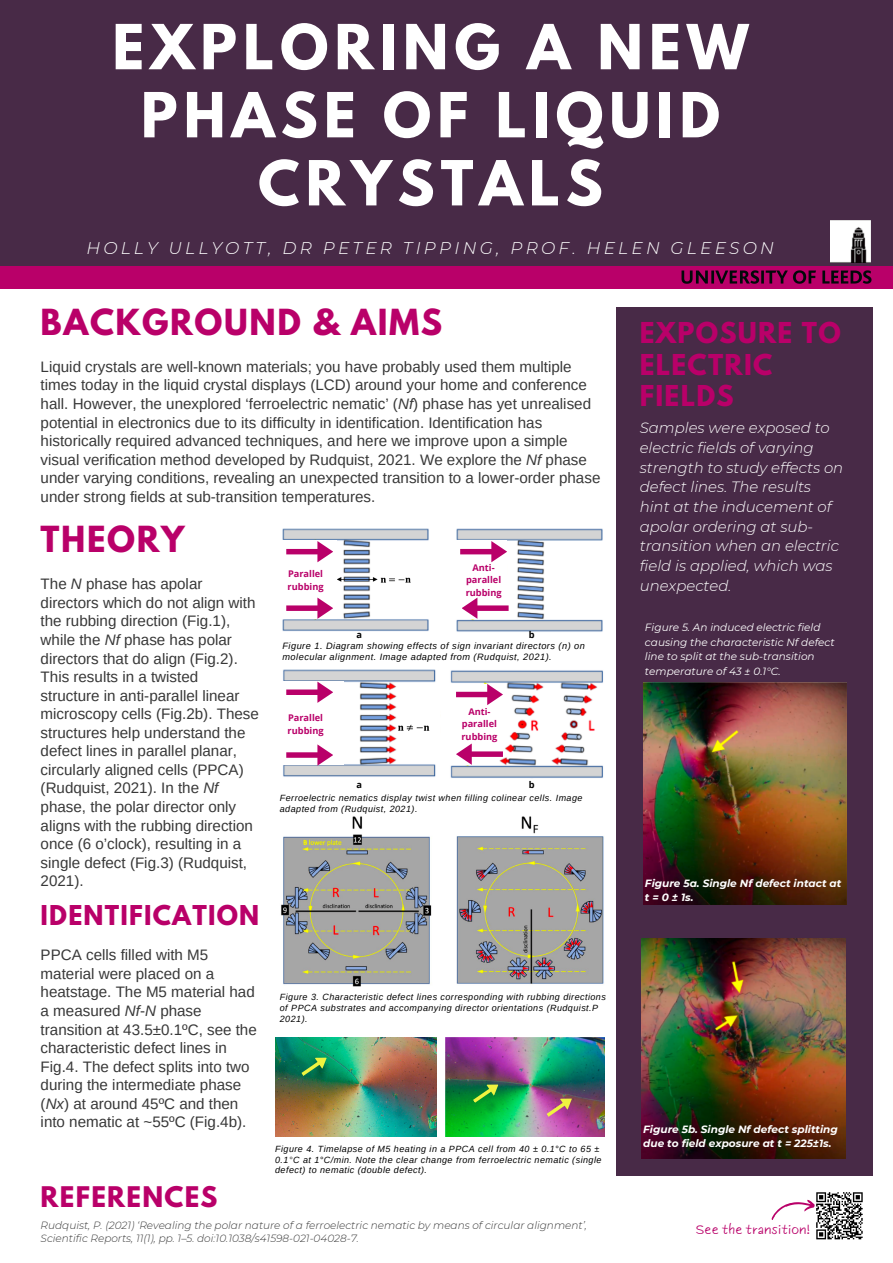
<style>
.page{position:relative;width:893px;height:1263px;background:#fff}
.page>*{position:absolute;margin:0;border:0;box-sizing:border-box;transform-origin:0 0}
.t1{font:700 55.05px/68px "League Spartan";letter-spacing:.11em;color:#fff;text-align:center}
.t2{font:700 31.88px "League Spartan";letter-spacing:.05em;color:#b90069}
.t3{font:700 25.5px/31.5px "League Spartan";letter-spacing:.05em;color:#b90069}
.t4{font:700 25.2px "League Spartan";letter-spacing:.05em;color:#b90069}
.t5{font:700 24.22px "League Spartan";letter-spacing:.05em;color:#b90069}
.t6{font:italic 300 16.95px "Montserrat";letter-spacing:.19em;color:#fff}
.t7{font:15.15px/18.6px "Arimo";color:#383838}
.t8{font:italic 300 14.92px/19.6px "Montserrat";color:#fff}
.t9{font:12.3px "Six Hands Marker";color:#b90069}
.t10{font:italic 300 10.5px/13.5px "Montserrat";color:#383838}
.t11{font:italic 10.5px/14.6px "Montserrat";color:#fff}
.t12{font:italic 700 10.5px/14.6px "Montserrat";color:#fff}
.t13{font:italic 9.23px/10.9px "Arimo";letter-spacing:.05em;color:#000}
.t14{font:700 9.23px/12.7px "Open Sans";color:#b90069}
.t15{font:700 9.23px "Open Sans";color:#000}
.t16{font:italic 9px/10.6px "Arimo";letter-spacing:.05em;color:#000}
.s1{font-style:italic}
.s2{color:#383838}
</style>
<div class="page">
<div style="left:0;top:0;width:893px;height:277px;background:#482a47"></div>
<div style="left:0;top:266px;width:893px;height:23px;background:#b90069"></div>
<div style="left:616px;top:307px;width:256px;height:869px;background:#482a47"></div>
<img style="left:830px;top:221px;width:41px;height:41px">
<img style="left:282px;top:528px;width:321px;height:104px">
<img style="left:281px;top:816px;width:323px;height:170px">
<img style="left:283px;top:669px;width:320px;height:110px">
<img style="left:275px;top:1038px;width:162px;height:99px">
<img style="left:445px;top:1037px;width:159px;height:99px">
<img style="left:643px;top:683px;width:204px;height:222px">
<img style="left:641px;top:939px;width:204px;height:219px">
<img style="left:816px;top:1192px;width:47px;height:47px">
<svg style="left:771px;top:1199px;width:44px;height:21px"></svg>
<img style="left:681px;top:270px;width:190px;height:14px">
<div style="left:275px;top:541px;width:62px;height:78px;background:#fff"></div>
<div style="left:443px;top:541px;width:64px;height:78px;background:#fff"></div>
<div style="left:282px;top:681px;width:62px;height:84px;background:#fff"></div>
<div style="left:441px;top:684px;width:58px;height:81px;background:#fff"></div>
<div style="left:474px;top:705px;width:36px;height:20px;background:#fff"></div>
<svg style="left:286px;top:597px;width:47px;height:22px"></svg>
<svg style="left:286px;top:541px;width:47px;height:21px"></svg>
<svg style="left:462px;top:597px;width:46px;height:22px"></svg>
<svg style="left:460px;top:541px;width:47px;height:21px"></svg>
<svg style="left:286px;top:681px;width:47px;height:22px"></svg>
<svg style="left:286px;top:744px;width:47px;height:22px"></svg>
<svg style="left:456px;top:684px;width:47px;height:21px"></svg>
<svg style="left:456px;top:743px;width:47px;height:22px"></svg>
<svg style="left:301px;top:1058px;width:26px;height:18px"></svg>
<svg style="left:473px;top:1084px;width:25px;height:19px"></svg>
<svg style="left:546px;top:1098px;width:26px;height:19px"></svg>
<p class="t1" style="left:112px;top:20px;width:638px">EXPLORING A NEW<br>PHASE OF LIQUID<br>CRYSTALS</p>
<p class="t6" style="left:86px;top:237px;width:689px">HOLLY ULLYOTT, DR PETER TIPPING, PROF. HELEN GLEESON</p>
<p class="t2" style="left:41px;top:306px;width:403px">BACKGROUND &amp; AIMS</p>
<p class="t7" style="left:41px;top:357px;width:561px">Liquid crystals are well-known materials; you have probably used them multiple times today in the liquid crystal displays (LCD) around your home and conference hall. However, the unexplored ‘ferroelectric nematic’ (<span class="s1">Nf</span>) phase has yet unrealised potential in electronics due to its difficulty in identification. Identification has historically required advanced techniques, and here we improve upon a simple visual verification method developed by Rudquist, 2021. We explore the <span class="s1">Nf</span> phase under varying conditions, revealing an unexpected transition to a lower-order phase under strong fields at sub-transition temperatures.</p>
<p class="t2" style="left:41px;top:523px;width:145px">THEORY</p>
<p class="t7" style="left:41px;top:575px;width:220px">The <span class="s1">N</span> phase has apolar directors which do not align with the rubbing direction (Fig.1), while the <span class="s1">Nf</span> phase has polar directors that do align (Fig.2).<br>This results in a twisted structure in anti-parallel linear microscopy cells (Fig.2b). These structures help understand the defect lines in parallel planar, circularly aligned cells (PPCA) (Rudquist, 2021). In the <span class="s1">Nf </span>phase, the polar director only aligns with the rubbing direction once (6 o’clock), resulting in a single defect (Fig.3) (Rudquist,<br>2021).</p>
<p class="t5" style="left:41px;top:903px;width:220px">IDENTIFICATION</p>
<p class="t7" style="left:41px;top:946px;width:218px">PPCA cells filled with M5 material were placed on a heatstage. The M5 material had a measured <span class="s1">Nf</span>-<span class="s1">N</span> phase transition at 43.5±0.1ºC, see the characteristic defect lines in<br>Fig.4. The defect splits into two during the intermediate phase (<span class="s1">Nx</span>) at around 45ºC and then into nematic at ~55ºC (Fig.4b).</p>
<p class="t14" style="left:288px;top:567px;width:37px">Parallel rubbing</p>
<p class="t14" style="left:466px;top:561px;width:37px;text-align:center">Anti&shy;parallel rubbing</p>
<p class="t15" style="left:356px;top:628px;width:7px">a</p>
<p class="t15" style="left:529px;top:628px;width:7px">b</p>
<p class="t13" style="left:282px;top:640px;width:304px">Figure 1. Diagram showing effects of sign invariant directors (n) on molecular alignment. Image adapted from (Rudquist, 2021).</p>
<p class="t14" style="left:288px;top:711px;width:37px">Parallel rubbing</p>
<p class="t14" style="left:461px;top:705px;width:37px;text-align:center">Anti&shy;parallel rubbing</p>
<p class="t15" style="left:356px;top:778px;width:7px">a</p>
<p class="t15" style="left:529px;top:778px;width:7px">b</p>
<p class="t16" style="left:280px;top:793px;width:304px">Ferroelectric nematics display twist when filling colinear cells. Image adapted from (Rudquist, 2021).</p>
<p class="t16" style="left:280px;top:992px;width:327px">Figure 3. Characteristic defect lines corresponding with rubbing directions of PPCA substrates and accompanying director orientations (Rudquist.P<br>2021).</p>
<p class="t16" style="left:275px;top:1143px;width:328px">Figure 4. Timelapse of M5 heating in a PPCA cell from 40 ± 0.1°C to 65 ±<br>0.1<span class="s2">°</span>C at 1°C/min. Note the clear change from ferroelectric nematic (single defect) to nematic (double defect).</p>
<p class="t4" style="left:41px;top:1185px;width:178px">REFERENCES</p>
<p class="t10" style="left:41px;top:1218px;width:548px">Rudquist, P. (2021) ‘Revealing the polar nature of a ferroelectric nematic by means of circular alignment’,<br>Scientific Reports, 11(1), pp. 1–5. doi:10.1038/s41598-021-04028-7.</p>
<p class="t3" style="left:640px;top:321px;width:203px">EXPOSURE TO<br>ELECTRIC<br>FIELDS</p>
<p class="t8" style="left:640px;top:418px;width:205px">Samples were exposed to electric fields of varying strength to study effects on defect lines. The results hint at the inducement of apolar ordering at sub&shy;transition when an electric field is applied, which was unexpected.</p>
<p class="t11" style="left:645px;top:620px;width:191px">Figure 5. An induced electric field causing the characteristic Nf defect line to split at the sub-transition temperature of 43 ± 0.1°C.</p>
<p class="t12" style="left:645px;top:875px;width:198px">Figure 5a. Single Nf defect intact at t=0±1s.</p>
<p class="t12" style="left:643px;top:1121px;width:196px">Figure 5b. Single Nf defect splitting due to field exposure at t = 225±1s.</p>
<p class="t9" style="left:696px;top:1219px;width:116px">See the transition!</p>
</div>
